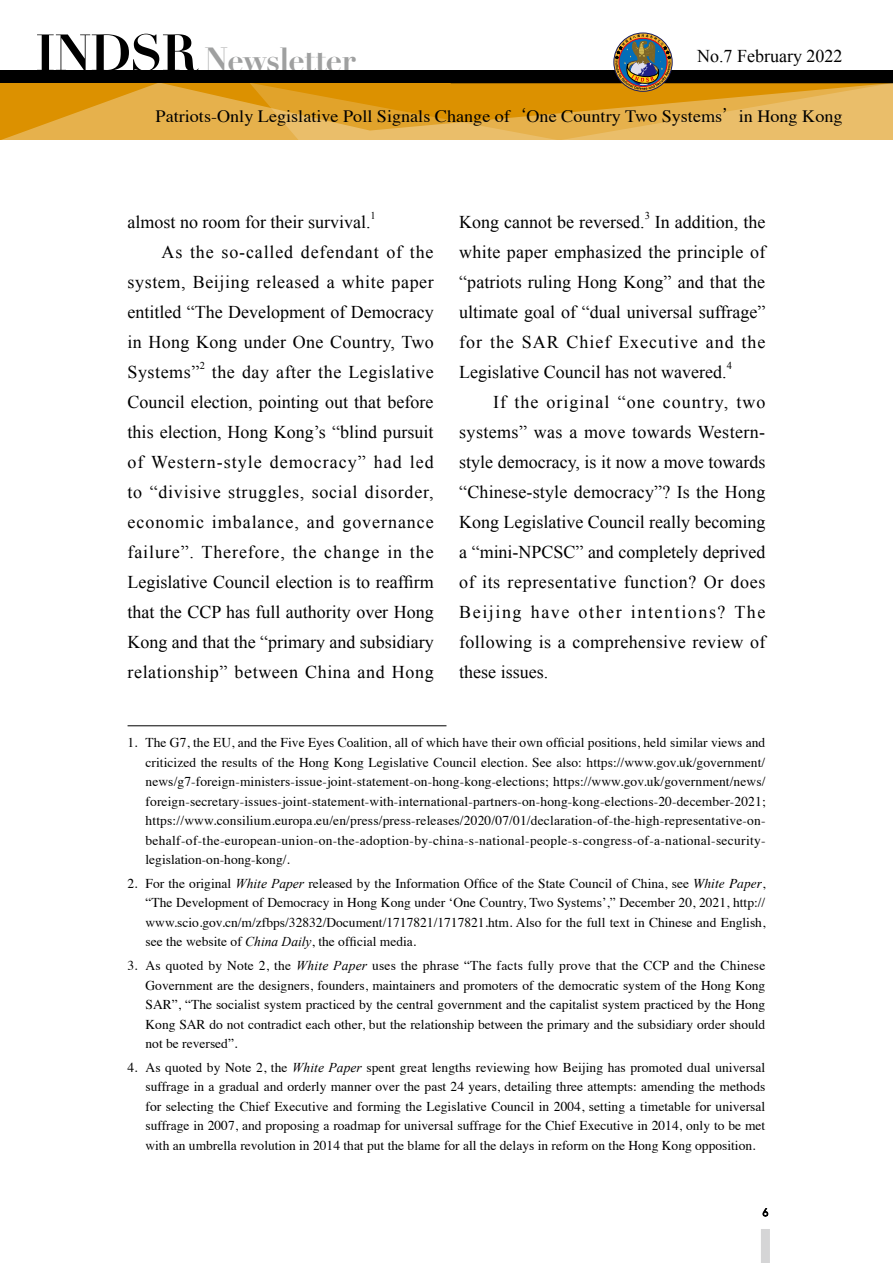
<style>
.page{position:relative;width:893px;height:1263px;background:#fff}
.page>*{position:absolute;margin:0;border:0;box-sizing:border-box;transform-origin:0 0}
.t1{font:700 32.7px "Didot";letter-spacing:-.03em;color:#9fa0a0}
.t2{font:18px/30px "Times New Roman";color:#000;text-align:justify}
.t3{font:17.4px "Times";color:#000;scale:1.05 1}
.t4{font:13.5px/19.5px "Times";color:#000;text-align:justify}
.t5{font:10.5px "Times New Roman";color:#000}
.s1{font-size:50.55px;color:#000}
.s2{font-family:"Noto Serif CJ Ktc";font-size:16.5px}
.s3{font-family:"Times New Roman";font-style:italic}
.s4{font-style:italic}
</style>
<div class="page">
<svg style="left:0;top:83px;width:249px;height:57px;background:#e2a42e"></svg>
<svg style="left:763px;top:1208px;width:5px;height:8px"></svg>
<div style="left:0;top:70px;width:893px;height:13px;background:#000"></div>
<svg style="left:249px;top:34px;width:644px;height:106px"></svg>
<div style="left:761px;top:1229px;width:9px;height:34px;background:#d5d5d6"></div>
<hr style="left:128px;top:725px;width:318px;height:1px;background:#000">
<h1 class="t1" style="left:35px;top:38px;width:322px"><span class="s1">INDSR</span> Newsletter</h1>
<h2 class="t2" style="left:697px;top:41px;width:147px">No.7 February 2022</h2>
<p class="t3" style="left:156px;top:100px;width:656px">Patriots-Only Legislative Poll Signals Change of<span class="s2">‘</span>One Country Two Systems<span class="s2">’</span>in Hong Kong</p>
<h2 class="t2" style="left:128px;top:206px;width:244px">almost no room for their survival.</h2>
<p class="t5" style="left:371px;top:209px;width:7px">1</p>
<h2 class="t2" style="left:128px;top:236px;width:308px;text-indent:34px">As the so-called defendant of the system, Beijing released a white paper entitled “The Development of Democracy in Hong Kong under One Country, Two Systems”</h2>
<p class="t5" style="left:200px;top:359px;width:7px">2</p>
<p class="t2" style="left:128px;top:356px;width:308px;text-indent:84px">the day after the Legislative Council election, pointing out that before this election, Hong Kong’s “blind pursuit of Western-style democracy” had led to “divisive struggles, social disorder, economic imbalance, and governance failure”. Therefore, the change in the Legislative Council election is to reaffirm that the CCP has full authority over Hong Kong and that the “primary and subsidiary relationship” between China and Hong</p>
<h2 class="t2" style="left:459px;top:206px;width:187px">Kong cannot be reversed.</h2>
<p class="t5" style="left:645px;top:209px;width:7px">3</p>
<h2 class="t2" style="left:459px;top:206px;width:308px;text-indent:196px">In addition, the white paper emphasized the principle of “patriots ruling Hong Kong” and that the ultimate goal of “dual universal suffrage” for the SAR Chief Executive and the Legislative Council has not wavered.</h2>
<p class="t5" style="left:727px;top:359px;width:7px">4</p>
<p class="t2" style="left:459px;top:386px;width:308px;text-indent:34px">If the original “one country, two systems” was a move towards Western&shy;style democracy, is it now a move towards “Chinese-style democracy”? Is the Hong Kong Legislative Council really becoming a “mini-NPCSC” and completely deprived of its representative function? Or does Beijing have other intentions? The following is a comprehensive review of these issues.</p>
<p class="t4" style="left:146px;top:732px;width:622px;text-indent:-18px">1. The G7, the EU, and the Five Eyes Coalition, all of which have their own official positions, held similar views and criticized the results of the Hong Kong Legislative Council election. See also: https://www.gov.uk/government/ news/g7-foreign-ministers-issue-joint-statement-on-hong-kong-elections; https://www.gov.uk/government/news/ foreign-secretary-issues-joint-statement-with-international-partners-on-hong-kong-elections-20-december-2021; https://www.consilium.europa.eu/en/press/press-releases/2020/07/01/declaration-of-the-high-representative-on&shy;behalf-of-the-european-union-on-the-adoption-by-china-s-national-people-s-congress-of-a-national-security&shy;legislation-on-hong-kong/.</p>
<p class="t4" style="left:146px;top:872px;width:621px;text-indent:-18px">2. For the original <span class="s3">White Paper</span> released by the Information Office of the State Council of China, see <span class="s4">White Paper</span>, “The Development of Democracy in Hong Kong under ‘One Country, Two Systems’,” December 20, 2021, http:// www.scio.gov.cn/m/zfbps/32832/Document/1717821/1717821.htm. Also for the full text in Chinese and English, see the website of <span class="s3">China Daily</span>, the official media.</p>
<p class="t4" style="left:146px;top:955px;width:621px;text-indent:-18px">3. As quoted by Note 2, the <span class="s3">White Paper</span> uses the phrase “The facts fully prove that the CCP and the Chinese Government are the designers, founders, maintainers and promoters of the democratic system of the Hong Kong SAR”, “The socialist system practiced by the central government and the capitalist system practiced by the Hong Kong SAR do not contradict each other, but the relationship between the primary and the subsidiary order should not be reversed”.</p>
<p class="t4" style="left:145px;top:1056px;width:621px;text-indent:-18px">4. As quoted by Note 2, the <span class="s3">White Paper</span> spent great lengths reviewing how Beijing has promoted dual universal suffrage in a gradual and orderly manner over the past 24 years, detailing three attempts: amending the methods for selecting the Chief Executive and forming the Legislative Council in 2004, setting a timetable for universal suffrage in 2007, and proposing a roadmap for universal suffrage for the Chief Executive in 2014, only to be met with an umbrella revolution in 2014 that put the blame for all the delays in reform on the Hong Kong opposition.</p>
</div>
